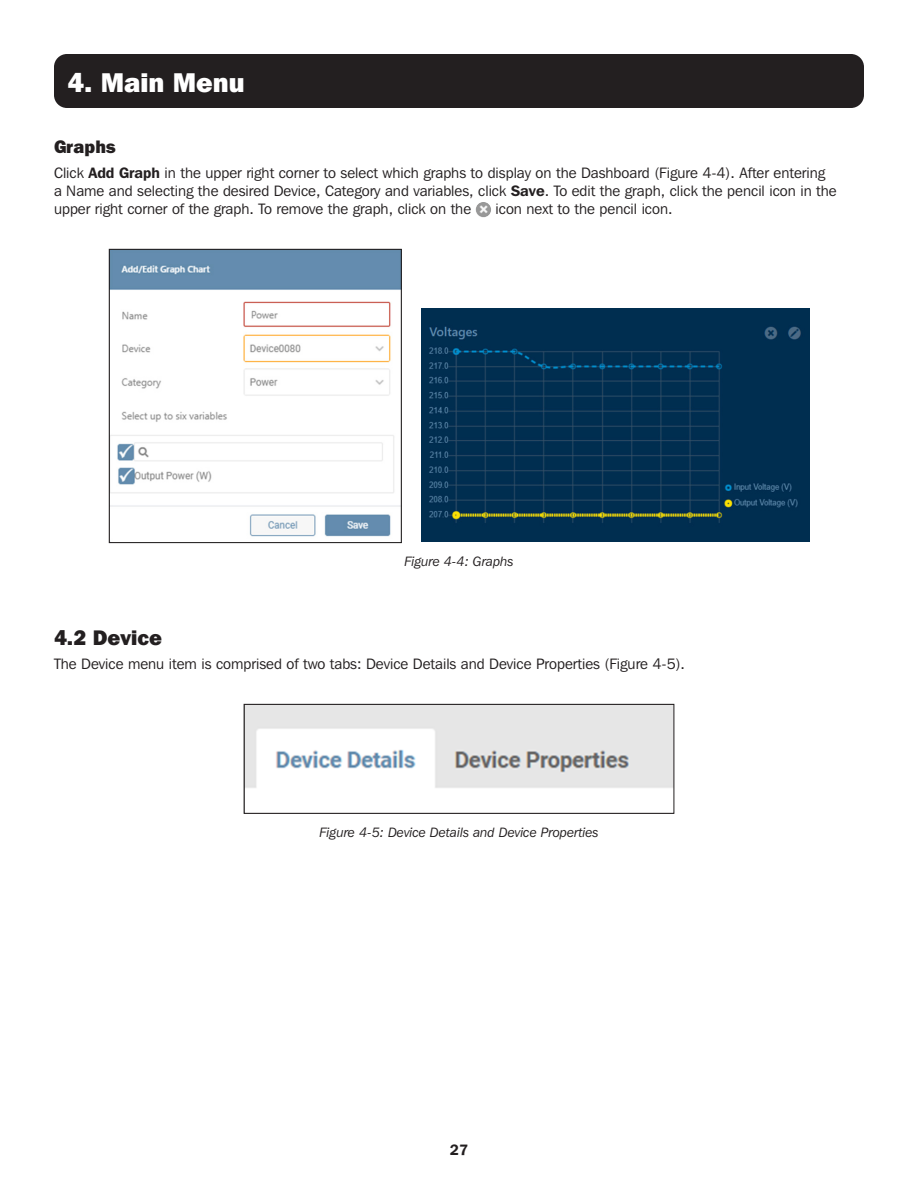
<style>
.page{position:relative;width:918px;height:1188px;background:#fff}
.page>*{position:absolute;margin:0;border:0;box-sizing:border-box;transform-origin:0 0}
.t1{font:800 27px "Franklin Gothic IT Cby BT";color:#fff}
.t2{font:800 21px "Franklin Gothic IT Cby BT";color:#231f20}
.t3{font:800 18px "Franklin Gothic IT Cby BT";color:#231f20}
.t4{font:15px/18.1px "Franklin Gothic IT Cby BT";color:#231f20}
.t5{font:600 15px "Franklin Gothic IT Cby BT";color:#231f20}
.t6{font:italic 13.5px "Franklin Gothic IT Cby BT";color:#231f20}
.s1{font-weight:600}
</style>
<div class="page">
<div style="left:54px;top:54px;width:810px;height:54px;background:#231f20;border-radius:13px"></div>
<img style="left:476px;top:202px;width:15px;height:15px;border-radius:8px">
<img style="left:111px;top:251px;width:289px;height:286px">
<div style="left:109px;top:249px;width:293px;height:294px;border:1px solid #231f20"></div>
<img style="left:422px;top:308px;width:387px;height:234px">
<img style="left:246px;top:706px;width:426px;height:82px">
<div style="left:244px;top:704px;width:430px;height:110px;border:1px solid #231f20"></div>
<p class="t1" style="left:68px;top:65px;width:179px">4. Main Menu</p>
<p class="t3" style="left:54px;top:135px;width:64px">Graphs</p>
<p class="t4" style="left:54px;top:163px;width:784px">Click <span class="s1">Add Graph</span> in the upper right corner to select which graphs to display on the Dashboard (Figure 4-4). After entering a Name and selecting the desired Device, Category and variables, click <span class="s1">Save</span>. To edit the graph, click the pencil icon in the upper right corner of the graph. To remove the graph, click on the</p>
<p class="t4" style="left:496px;top:200px;width:179px">icon next to the pencil icon.</p>
<p class="t6" style="left:404px;top:553px;width:111px">Figure 4-4: Graphs</p>
<p class="t2" style="left:54px;top:624px;width:110px">4.2 Device</p>
<p class="t4" style="left:54px;top:655px;width:633px">The Device menu item is comprised of two tabs: Device Details and Device Properties (Figure 4-5).</p>
<p class="t6" style="left:320px;top:824px;width:280px">Figure 4-5: Device Details and Device Properties</p>
<p class="t5" style="left:450px;top:1140px;width:20px">27</p>
</div>
